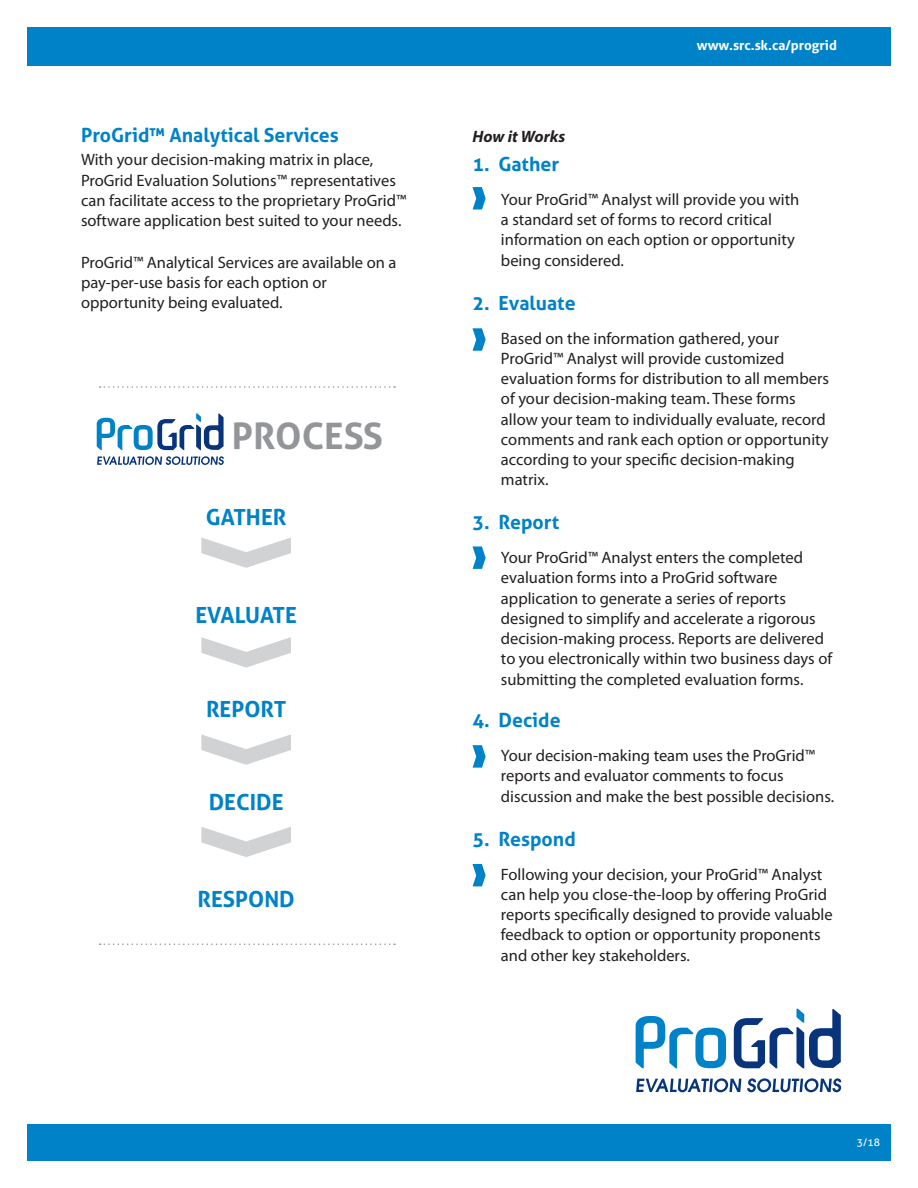
<style>
.page{position:relative;width:918px;height:1188px;background:#fff}
.page>*{position:absolute;margin:0;border:0;box-sizing:border-box;transform-origin:0 0}
.t1{font:700 36.6px "Aller";color:#939598}
.t2{font:700 22.2px "Aller";color:#0082c8}
.t3{font:700 19.5px "Aller";color:#0082c8}
.t4{font:16.5px/20.2px "Myriad Pro";color:#231f20}
.t5{font:italic 700 16.5px "Myriad Pro";color:#231f20}
.t6{font:700 13.5px "Aller";color:#fff}
.t7{font:10.5px "Aller";color:#fff}
</style>
<div class="page">
<div style="left:27px;top:27px;width:864px;height:38px;background:#0082c8"></div>
<div style="left:27px;top:1125px;width:864px;height:36px;background:#0082c8"></div>
<svg style="left:472px;top:546px;width:14px;height:23px"></svg>
<svg style="left:472px;top:328px;width:14px;height:23px"></svg>
<svg style="left:472px;top:187px;width:14px;height:22px"></svg>
<svg style="left:472px;top:745px;width:14px;height:23px"></svg>
<svg style="left:472px;top:864px;width:14px;height:22px"></svg>
<svg style="left:636px;top:1016px;width:90px;height:52px"></svg>
<svg style="left:734px;top:1009px;width:107px;height:59px"></svg>
<svg style="left:636px;top:1078px;width:105px;height:14px"></svg>
<svg style="left:747px;top:1078px;width:94px;height:14px"></svg>
<svg style="left:97px;top:413px;width:127px;height:37px"></svg>
<svg style="left:97px;top:456px;width:127px;height:9px"></svg>
<svg style="left:201px;top:537px;width:90px;height:31px"></svg>
<svg style="left:201px;top:637px;width:90px;height:31px"></svg>
<svg style="left:201px;top:734px;width:90px;height:31px"></svg>
<svg style="left:201px;top:827px;width:90px;height:30px"></svg>
<svg style="left:100px;top:386px;width:295px;height:2px"></svg>
<svg style="left:100px;top:944px;width:295px;height:1px"></svg>
<p class="t3" style="left:81px;top:123px;width:259px">ProGrid™ Analytical Services</p>
<p class="t4" style="left:81px;top:149px;width:327px">With your decision-making matrix in place, ProGrid Evaluation Solutions™ representatives can facilitate access to the proprietary ProGrid™ software application best suited to your needs.</p>
<p class="t4" style="left:81px;top:252px;width:317px">ProGrid™ Analytical Services are available on a pay-per-use basis for each option or opportunity being evaluated.</p>
<h1 class="t1" style="left:232px;top:413px;width:91px">Process</h1>
<h2 class="t2" style="left:206px;top:503px;width:82px">GATHER</h2>
<h2 class="t2" style="left:195px;top:601px;width:103px">EVALUATE</h2>
<h2 class="t2" style="left:206px;top:696px;width:82px">REPORT</h2>
<h2 class="t2" style="left:209px;top:788px;width:76px">DECIDE</h2>
<h2 class="t2" style="left:198px;top:885px;width:96px">Respond</h2>
<p class="t6" style="left:697px;top:37px;width:142px">www.src.sk.ca/progrid</p>
<p class="t5" style="left:472px;top:126px;width:94px">How it Works</p>
<p class="t3" style="left:472px;top:152px;width:88px">1. Gather</p>
<p class="t4" style="left:501px;top:189px;width:300px">Your ProGrid™ Analyst will provide you with a standard set of forms to record critical information on each option or opportunity being considered.</p>
<p class="t3" style="left:472px;top:291px;width:105px">2. Evaluate</p>
<p class="t4" style="left:501px;top:328px;width:330px">Based on the information gathered, your ProGrid™ Analyst will provide customized evaluation forms for distribution to all members of your decision-making team. These forms allow your team to individually evaluate, record comments and rank each option or opportunity according to your specific decision-making matrix.</p>
<p class="t3" style="left:472px;top:510px;width:88px">3. Report</p>
<p class="t4" style="left:501px;top:547px;width:333px">Your ProGrid™ Analyst enters the completed evaluation forms into a ProGrid software application to generate a series of reports designed to simplify and accelerate a rigorous decision-making process. Reports are delivered to you electronically within two business days of submitting the completed evaluation forms.</p>
<p class="t3" style="left:472px;top:708px;width:90px">4. Decide</p>
<p class="t4" style="left:501px;top:745px;width:335px">Your decision-making team uses the ProGrid™ reports and evaluator comments to focus discussion and make the best possible decisions.</p>
<p class="t3" style="left:472px;top:827px;width:105px">5. Respond</p>
<p class="t4" style="left:501px;top:864px;width:333px">Following your decision, your ProGrid™ Analyst can help you close-the-loop by offering ProGrid reports specifically designed to provide valuable feedback to option or opportunity proponents and other key stakeholders.</p>
<p class="t7" style="left:857px;top:1136px;width:25px">3/18</p>
</div>
